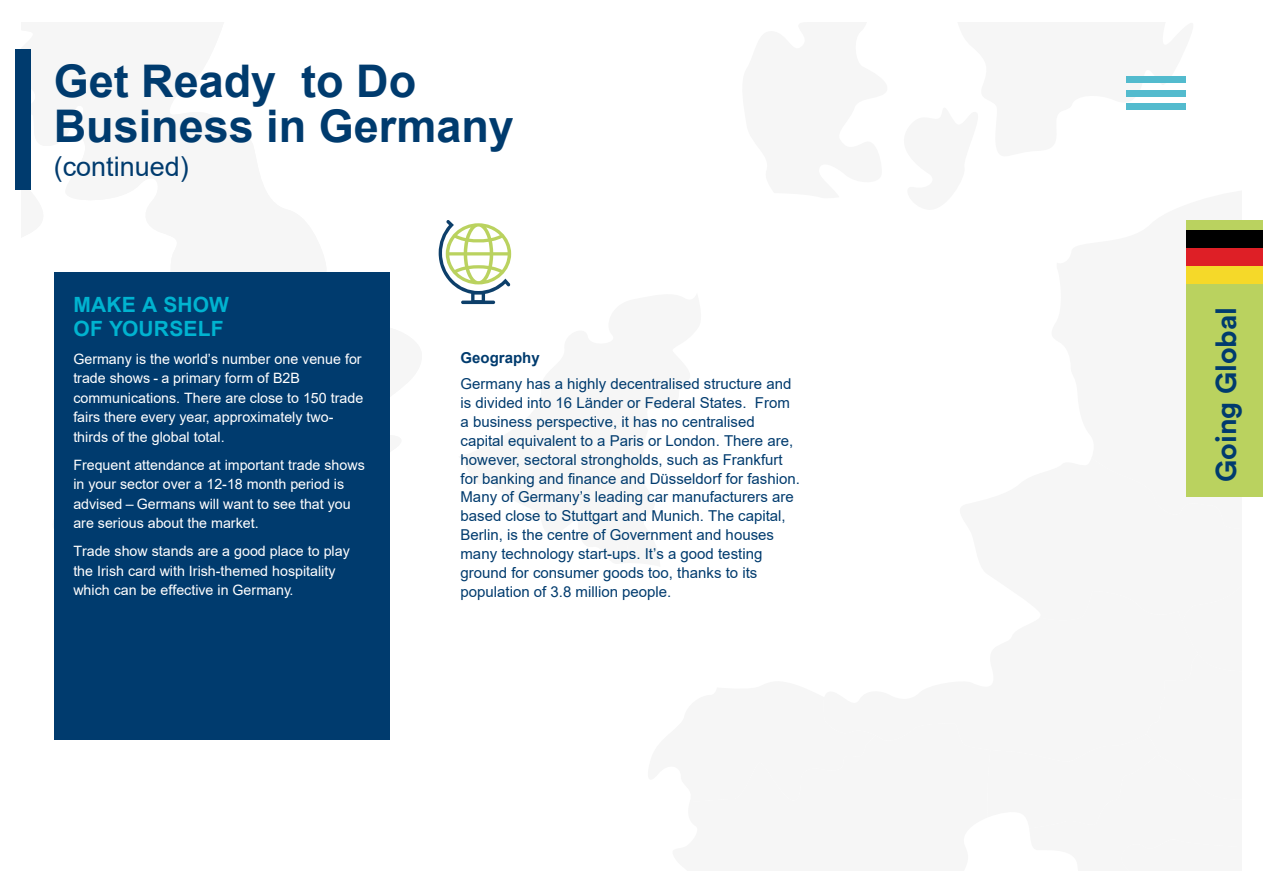
<style>
.page{position:relative;width:1263px;height:893px;background:#fff}
.page>*{position:absolute;margin:0;border:0;box-sizing:border-box;transform-origin:0 0}
.t1{font:700 45px/45px "Arial";color:#003b6e}
.t2{font:700 28.5px "Circular Air Pro";color:#003b6e}
.t3{font:27px "Arial";color:#003b6e}
.t4{font:700 21px/24px "Arial";letter-spacing:.01em;color:#00b3d0}
.t5{font:15px/18.9px "Arial";color:#003b6e}
.t6{font:700 15px "Arial";color:#003b6e}
.t7{font:14.25px/19.5px "Arial";color:#fff}
</style>
<div class="page">
<div style="left:1186px;top:220px;width:77px;height:277px;background:#bad25f"></div>
<div style="left:1186px;top:230px;width:77px;height:18px;background:#000"></div>
<div style="left:1186px;top:248px;width:77px;height:18px;background:#de1f26"></div>
<div style="left:1186px;top:266px;width:77px;height:18px;background:#f5d929"></div>
<div style="left:1126px;top:103px;width:59px;height:7px;background:#53bbce"></div>
<div style="left:1126px;top:90px;width:59px;height:7px;background:#53bbce"></div>
<div style="left:1126px;top:77px;width:59px;height:6px;background:#53bbce"></div>
<div style="left:15px;top:50px;width:15px;height:140px;background:#003b6e"></div>
<div style="left:54px;top:273px;width:336px;height:467px;background:#003b6e"></div>
<svg style="left:439px;top:220px;width:73px;height:85px"></svg>
<h1 class="t1" style="left:54px;top:59px;width:462px">Get Ready to Do<br>Business in Germany</h1>
<h3 class="t3" style="left:54px;top:148px;width:137px">(continued)</h3>
<h3 class="t4" style="left:73px;top:293px;width:157px">MAKE A SHOW<br>OF YOURSELF</h3>
<p class="t7" style="left:73px;top:349px;width:291px">Germany is the world’s number one venue for trade shows - a primary form of B2B communications. There are close to 150 trade fairs there every year, approximately two&shy;thirds of the global total.</p>
<p class="t7" style="left:73px;top:455px;width:293px">Frequent attendance at important trade shows in your sector over a 12-18 month period is advised – Germans will want to see that you are serious about the market.</p>
<p class="t7" style="left:73px;top:541px;width:278px">Trade show stands are a good place to play the Irish card with Irish-themed hospitality which can be effective in Germany.</p>
<p class="t6" style="left:460px;top:347px;width:81px">Geography</p>
<p class="t5" style="left:460px;top:374px;width:341px">Germany has a highly decentralised structure and is divided into 16 Länder or Federal States. From a business perspective, it has no centralised capital equivalent to a Paris or London. There are, however, sectoral strongholds, such as Frankfurt for banking and finance and Düsseldorf for fashion.<br>Many of Germany’s leading car manufacturers are based close to Stuttgart and Munich. The capital, Berlin, is the centre of Government and houses many technology start-ups. It’s a good testing ground for consumer goods too, thanks to its population of 3.8 million people.</p>
<h2 class="t2" style="left:1206px;top:482px;width:176px;rotate:-90deg">Going Global</h2>
</div>
